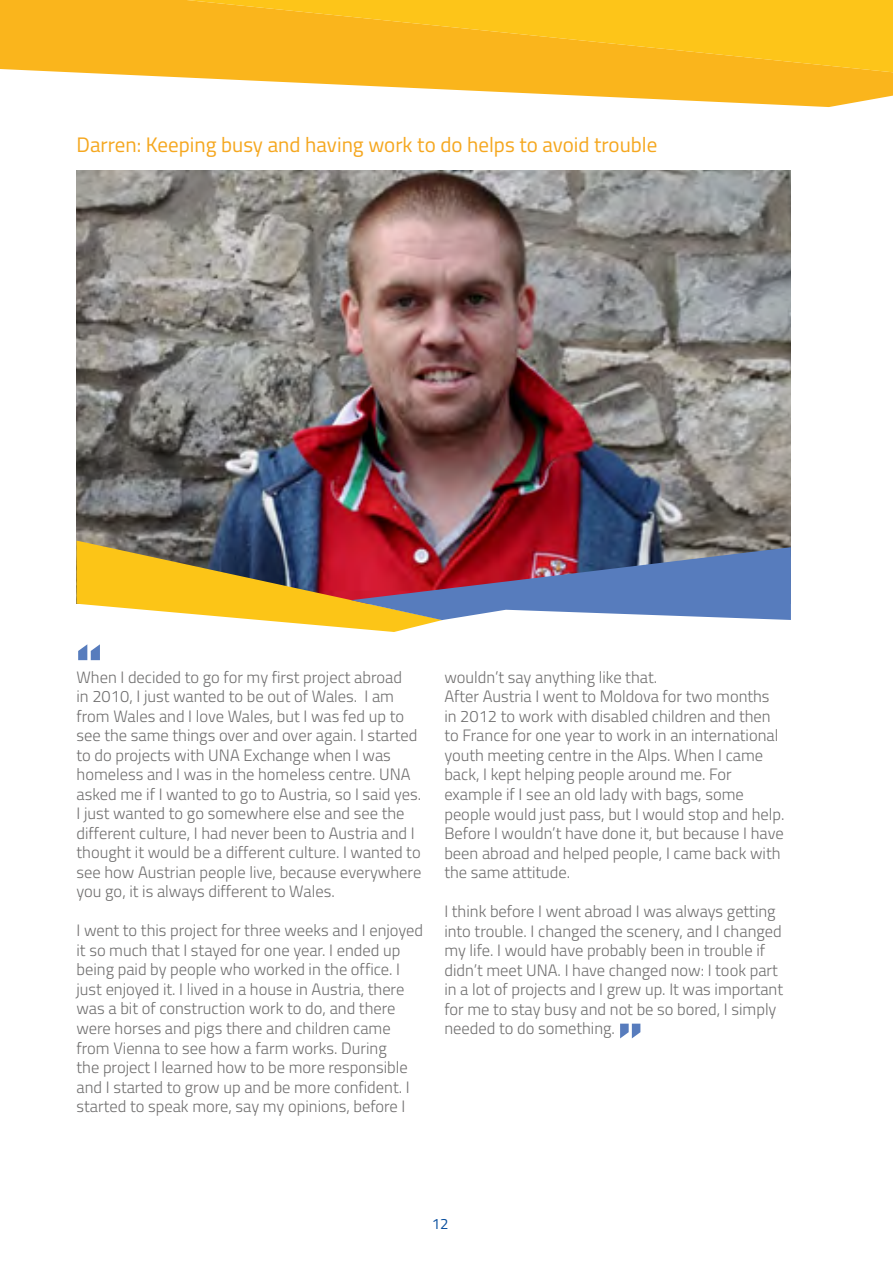
<style>
.page{position:relative;width:893px;height:1263px;background:#fff}
.page>*{position:absolute;margin:0;border:0;box-sizing:border-box;transform-origin:0 0}
.t1{font:90px "DIN Engschrift LT";color:#577cbd}
.t2{font:84px "DIN Engschrift LT";color:#577cbd}
.t3{font:21px "Titillium";color:#f5a71f}
.t4{font:300 16.5px/19.5px "Titillium";color:#706f6f}
.t5{font:15px "Titillium";color:#0a4f9e}
</style>
<div class="page">
<svg style="left:676px;top:100px;width:192px;height:7px"></svg>
<svg style="left:0;top:0;width:893px;height:100px;background:#fbc236"></svg>
<img style="left:77px;top:170px;width:714px;height:371px">
<svg style="left:77px;top:541px;width:714px;height:91px"></svg>
<p class="t3" style="left:77px;top:129px;width:582px">Darren: Keeping busy and having work to do helps to avoid trouble</p>
<h1 class="t1" style="left:77px;top:624px;width:27px">“</h1>
<p class="t4" style="left:77px;top:666px;width:346px">When I decided to go for my first project abroad<br>in 2010, I just wanted to be out of Wales. I am from Wales and I love Wales, but I was fed up to see the same things over and over again. I started to do projects with UNA Exchange when I was homeless and I was in the homeless centre. UNA asked me if I wanted to go to Austria, so I said yes.<br>I just wanted to go somewhere else and see the different culture, I had never been to Austria and I thought it would be a different culture. I wanted to see how Austrian people live, because everywhere you go, it is always different to Wales.</p>
<p class="t4" style="left:77px;top:920px;width:348px">I went to this project for three weeks and I enjoyed it so much that I stayed for one year. I ended up being paid by people who worked in the office. I just enjoyed it. I lived in a house in Austria, there was a bit of construction work to do, and there were horses and pigs there and children came from Vienna to see how a farm works. During<br>the project I learned how to be more responsible and I started to grow up and be more confident. I started to speak more, say my opinions, before I</p>
<p class="t4" style="left:444px;top:667px;width:342px">wouldn’t say anything like that.<br>After Austria I went to Moldova for two months in 2012 to work with disabled children and then to France for one year to work in an international youth meeting centre in the Alps. When I came back, I kept helping people around me. For example if I see an old lady with bags, some people would just pass, but I would stop and help.<br>Before I wouldn’t have done it, but because I have been abroad and helped people, I came back with the same attitude.</p>
<p class="t4" style="left:444px;top:901px;width:340px">I think before I went abroad I was always getting into trouble. I changed the scenery, and I changed my life. I would have probably been in trouble if didn’t meet UNA. I have changed now: I took part in a lot of projects and I grew up. It was important for me to stay busy and not be so bored, I simply needed to do something.</p>
<h2 class="t2" style="left:619px;top:1005px;width:25px">”</h2>
<p class="t5" style="left:432px;top:1213px;width:18px">12</p>
</div>
